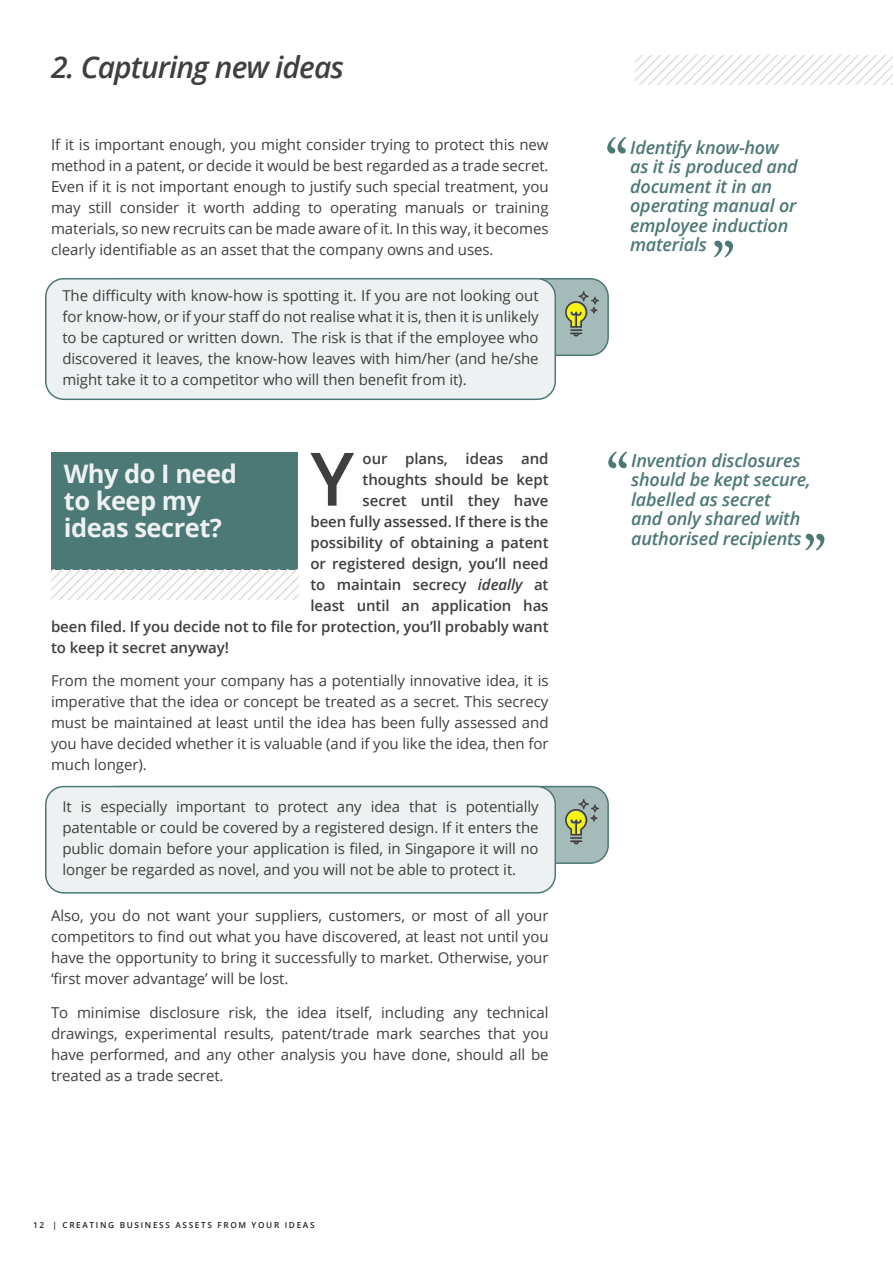
<style>
.page{position:relative;width:893px;height:1263px;background:#fff}
.page>*{position:absolute;margin:0;border:0;box-sizing:border-box;transform-origin:0 0}
.t1{font:600 73.8px "Open Sans";color:#3f3f3f}
.t2{font:italic 600 30px "Open Sans";letter-spacing:-.03em;color:#3f3f3f}
.Paragraph_Style-A-Ti{font:700 25.5px/27px "Open Sans";letter-spacing:-.02em;color:#edf1f1}
.t3{font:italic 600 18px/19.5px "Open Sans";letter-spacing:-.01em;color:#4c7875}
.t4{font:15px/21px "Open Sans";letter-spacing:-.005em;color:#3f3f3f;text-align:justify}
.t5{font:600 15px "Open Sans";letter-spacing:-.005em;color:#3f3f3f}
.t6{font:600 8.25px "Open Sans";letter-spacing:.2em;color:#231f20}
.s1{font-style:italic}
</style>
<div class="page">
<div style="left:99px;top:279px;width:509px;height:76px;background:#a5bbba;border-radius:18px"></div>
<div style="left:99px;top:786px;width:509px;height:77px;background:#a5bbba;border-radius:18px"></div>
<div style="left:46px;top:279px;width:509px;height:120px;background:#edf1f1;border-radius:18px"></div>
<div style="left:45px;top:278px;width:511px;height:122px;border:2px solid #4c7875;border-radius:18px"></div>
<div style="left:46px;top:786px;width:509px;height:107px;background:#edf1f1;border-radius:18px"></div>
<div style="left:45px;top:786px;width:511px;height:107px;border:2px solid #4c7875;border-radius:18px"></div>
<svg style="left:565px;top:291px;width:34px;height:46px"></svg>
<svg style="left:565px;top:799px;width:34px;height:45px"></svg>
<svg style="left:635px;top:55px;width:258px;height:30px"></svg>
<div style="left:51px;top:452px;width:247px;height:118px;background:#4c7875"></div>
<svg style="left:714px;top:241px;width:19px;height:16px"></svg>
<svg style="left:607px;top:137px;width:19px;height:17px"></svg>
<svg style="left:805px;top:534px;width:19px;height:16px"></svg>
<svg style="left:608px;top:452px;width:19px;height:16px"></svg>
<svg style="left:51px;top:570px;width:247px;height:29px"></svg>
<p class="t2" style="left:51px;top:47px;width:294px">2. Capturing new ideas</p>
<p class="t4" style="left:51px;top:134px;width:499px">If it is important enough, you might consider trying to protect this new method in a patent, or decide it would be best regarded as a trade secret.<br>Even if it is not important enough to justify such special treatment, you may still consider it worth adding to operating manuals or training materials, so new recruits can be made aware of it. In this way, it becomes clearly identifiable as an asset that the company owns and uses.</p>
<p class="t3" style="left:630px;top:137px;width:169px">Identify know-how as it is produced and document it in an operating manual or employee induction materials</p>
<p class="t4" style="left:62px;top:285px;width:478px">The difficulty with know-how is spotting it. If you are not looking out for know-how, or if your staff do not realise what it is, then it is unlikely to be captured or written down. The risk is that if the employee who discovered it leaves, the know-how leaves with him/her (and he/she might take it to a competitor who will then benefit from it).</p>
<p class="t1" style="left:310px;top:428px;width:45px">Y</p>
<p class="t5" style="left:363px;top:448px;width:187px">our plans, ideas and</p>
<p class="Paragraph_Style-A-Ti" style="left:64px;top:460px;width:175px">Why do I need to keep my ideas secret?</p>
<p class="t5" style="left:363px;top:469px;width:187px">thoughts should be kept</p>
<p class="t5" style="left:363px;top:490px;width:187px">secret until they have</p>
<p class="t5" style="left:310px;top:511px;width:240px">been fully assessed. If there is the</p>
<p class="t5" style="left:310px;top:532px;width:240px">possibility of obtaining a patent</p>
<p class="t5" style="left:310px;top:553px;width:240px">or registered design, you’ll need</p>
<p class="t5" style="left:310px;top:574px;width:240px">to maintain secrecy <span class="s1">ideally</span> at</p>
<p class="t5" style="left:310px;top:595px;width:240px">least until an application has</p>
<p class="t5" style="left:51px;top:616px;width:499px">been filed. If you decide not to file for protection, you’ll probably want</p>
<p class="t5" style="left:51px;top:637px;width:179px">to keep it secret anyway!</p>
<p class="t4" style="left:51px;top:670px;width:499px">From the moment your company has a potentially innovative idea, it is imperative that the idea or concept be treated as a secret. This secrecy must be maintained at least until the idea has been fully assessed and you have decided whether it is valuable (and if you like the idea, then for much longer).</p>
<p class="t4" style="left:62px;top:796px;width:478px">It is especially important to protect any idea that is potentially patentable or could be covered by a registered design. If it enters the public domain before your application is filed, in Singapore it will no longer be regarded as novel, and you will not be able to protect it.</p>
<p class="t4" style="left:51px;top:904px;width:499px">Also, you do not want your suppliers, customers, or most of all your competitors to find out what you have discovered, at least not until you have the opportunity to bring it successfully to market. Otherwise, your ‘first mover advantage’ will be lost.</p>
<p class="t4" style="left:51px;top:1001px;width:499px">To minimise disclosure risk, the idea itself, including any technical drawings, experimental results, patent/trade mark searches that you have performed, and any other analysis you have done, should all be treated as a trade secret.</p>
<p class="t6" style="left:33px;top:1219px;width:283px">12 | CREATING BUSINESS ASSETS FROM YOUR IDEAS</p>
<p class="t3" style="left:631px;top:450px;width:181px">Invention disclosures should be kept secure, labelled as secret<br>and only shared with authorised recipients</p>
</div>
